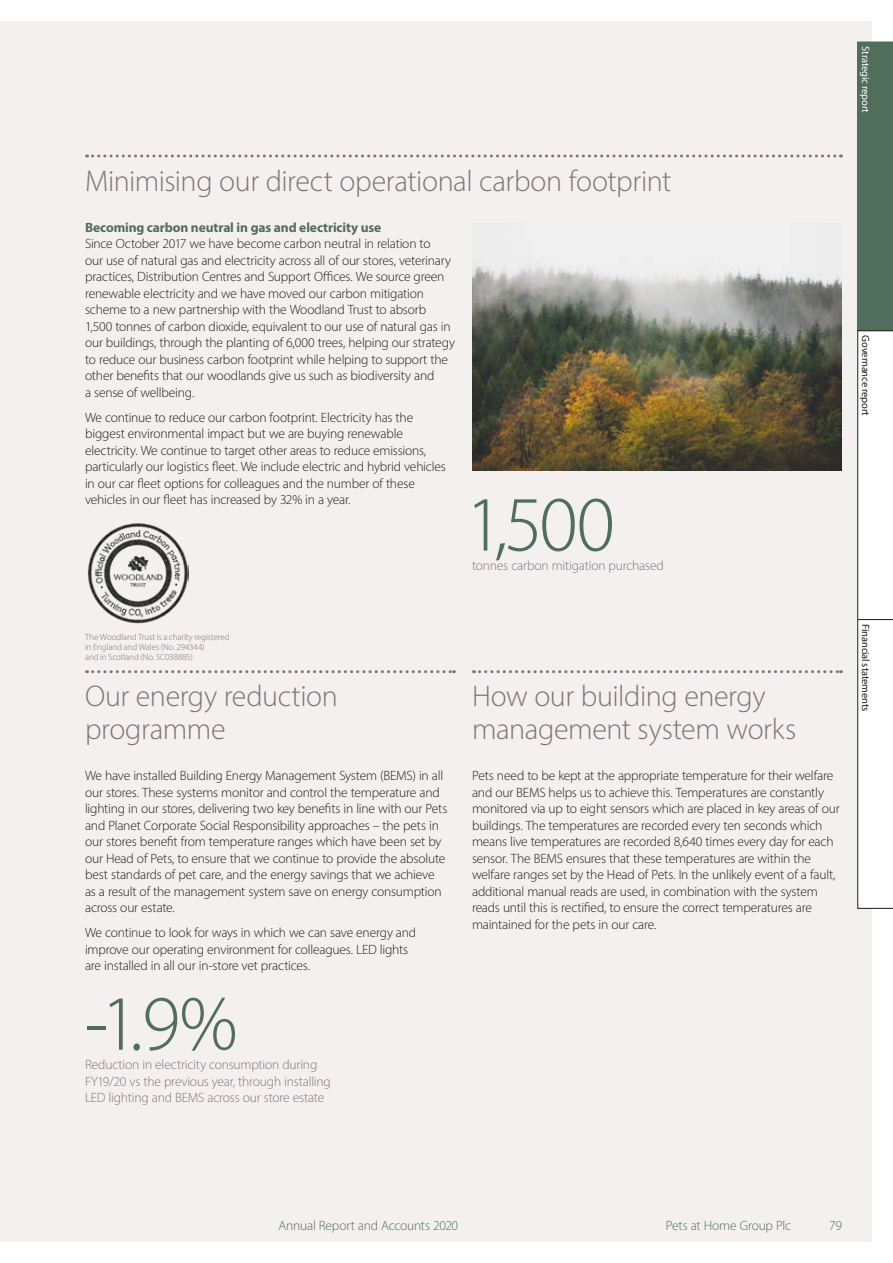
<style>
.page{position:relative;width:893px;height:1263px;background:#fff}
.page>*{position:absolute;margin:0;border:0;box-sizing:border-box;transform-origin:0 0}
.t1{font:300 78.75px "Myriad Pro";color:#516d5b}
.t2{font:300 30px/33px "Myriad Pro";letter-spacing:-.015em;color:#7f7673}
.t3{font:300 13.5px/16.5px "Myriad Pro";letter-spacing:-.015em;color:#1d1d1b}
.t4{font:300 13.5px/16.5px "Myriad Pro";letter-spacing:-.015em;color:#7f7673}
.t5{font:300 13.5px "Myriad Pro";letter-spacing:-.015em;color:#516d5b}
.t6{font:700 13.5px "Myriad Pro";letter-spacing:-.01em;color:#516d5b}
.t7{font:10.5px "Myriad Pro";letter-spacing:-.015em;color:#1d1d1b}
.t8{font:10.5px "Myriad Pro";letter-spacing:-.015em;color:#fff}
.t9{font:300 9px/10.4px "Myriad Pro";letter-spacing:-.015em;color:#7f7673}
</style>
<div class="page">
<div style="left:0;top:21px;width:872px;height:1221px;background:#f4f0f0"></div>
<img style="left:472px;top:261px;width:370px;height:210px">
<img style="left:88px;top:523px;width:101px;height:100px">
<svg style="left:473px;top:670px;width:368px;height:3px"></svg>
<svg style="left:87px;top:155px;width:754px;height:3px"></svg>
<svg style="left:87px;top:670px;width:367px;height:3px"></svg>
<svg style="left:857px;top:42px;width:36px;height:866px"></svg>
<p class="t8" style="left:872px;top:46px;width:68px;rotate:90deg">Strategic report</p>
<h2 class="t2" style="left:85px;top:164px;width:588px">Minimising our direct operational carbon footprint</h2>
<p class="t6" style="left:85px;top:218px;width:298px">Becoming carbon neutral in gas and electricity use</p>
<p class="t3" style="left:85px;top:235px;width:371px">Since October 2017 we have become carbon neutral in relation to<br>our use of natural gas and electricity across all of our stores, veterinary practices, Distribution Centres and Support Offices. We source green renewable electricity and we have moved our carbon mitigation scheme to a new partnership with the Woodland Trust to absorb 1,500 tonnes of carbon dioxide, equivalent to our use of natural gas in our buildings, through the planting of 6,000 trees, helping our strategy to reduce our business carbon footprint while helping to support the other benefits that our woodlands give us such as biodiversity and<br>a sense of wellbeing.</p>
<p class="t3" style="left:85px;top:409px;width:362px">We continue to reduce our carbon footprint. Electricity has the biggest environmental impact but we are buying renewable electricity. We continue to target other areas to reduce emissions, particularly our logistics fleet. We include electric and hybrid vehicles in our car fleet options for colleagues and the number of these vehicles in our fleet has increased by 32% in a year.</p>
<h1 class="t1" style="left:472px;top:477px;width:144px">1,500</h1>
<p class="t4" style="left:472px;top:557px;width:193px">tonnes carbon mitigation purchased</p>
<p class="t7" style="left:872px;top:335px;width:82px;rotate:90deg">Governance report</p>
<p class="t9" style="left:85px;top:631px;width:146px">The Woodland Trust is a charity registered in England and Wales (No. 294344)<br>and in Scotland (No. SC038885)</p>
<h2 class="t2" style="left:85px;top:679px;width:254px">Our energy reduction programme</h2>
<p class="t3" style="left:85px;top:768px;width:364px">We have installed Building Energy Management System (BEMS) in all our stores. These systems monitor and control the temperature and lighting in our stores, delivering two key benefits in line with our Pets and Planet Corporate Social Responsibility approaches – the pets in our stores benefit from temperature ranges which have been set by our Head of Pets, to ensure that we continue to provide the absolute best standards of pet care, and the energy savings that we achieve as a result of the management system save on energy consumption across our estate.</p>
<p class="t3" style="left:85px;top:924px;width:333px">We continue to look for ways in which we can save energy and improve our operating environment for colleagues. LED lights are installed in all our in-store vet practices.</p>
<h1 class="t1" style="left:85px;top:976px;width:154px">-1.9%</h1>
<p class="t4" style="left:85px;top:1056px;width:247px">Reduction in electricity consumption during<br>FY19/20 vs the previous year, through installing<br>LED lighting and BEMS across our store estate</p>
<h2 class="t2" style="left:472px;top:679px;width:326px">How our building energy management system works</h2>
<p class="t3" style="left:472px;top:768px;width:369px">Pets need to be kept at the appropriate temperature for their welfare and our BEMS helps us to achieve this. Temperatures are constantly monitored via up to eight sensors which are placed in key areas of our buildings. The temperatures are recorded every ten seconds which means live temperatures are recorded 8,640 times every day for each sensor. The BEMS ensures that these temperatures are within the welfare ranges set by the Head of Pets. In the unlikely event of a fault, additional manual reads are used, in combination with the system reads until this is rectified, to ensure the correct temperatures are maintained for the pets in our care.</p>
<p class="t7" style="left:872px;top:624px;width:89px;rotate:90deg">Financial statements</p>
<p class="t5" style="left:279px;top:1217px;width:181px">Annual Report and Accounts 2020</p>
<p class="t5" style="left:666px;top:1217px;width:127px">Pets at Home Group Plc</p>
<p class="t5" style="left:829px;top:1217px;width:14px">79</p>
</div>
